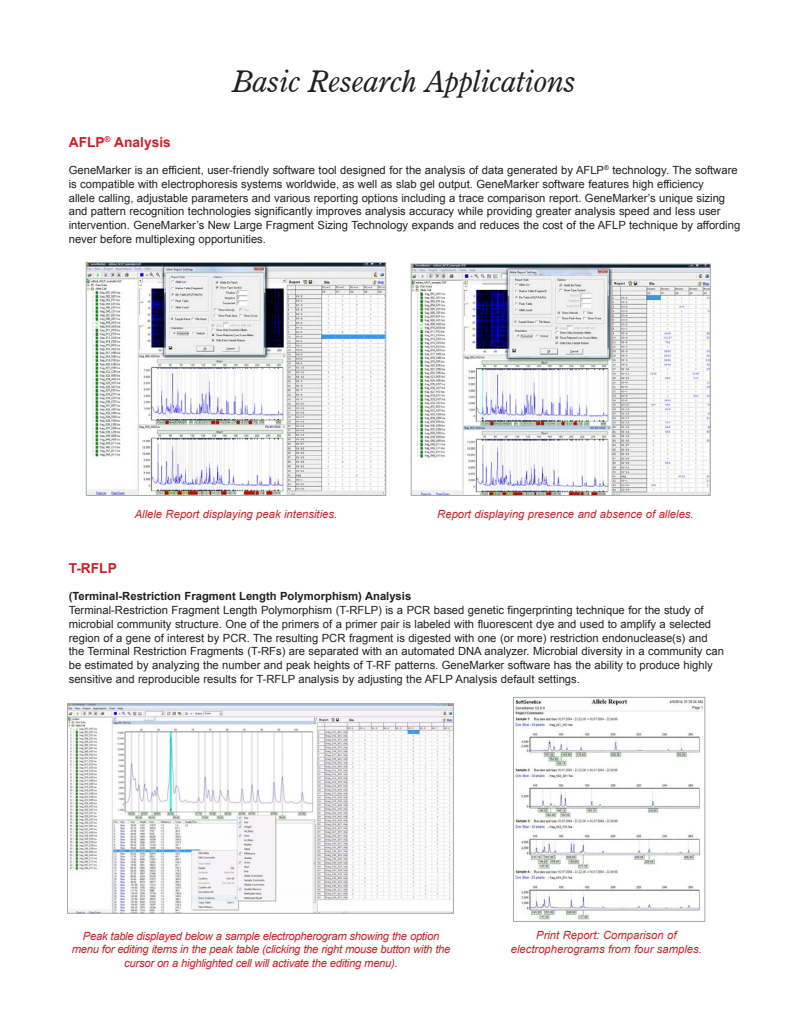
<style>
.page{position:relative;width:810px;height:1035px;background:#fff}
.page>*{position:absolute;margin:0;border:0;box-sizing:border-box;transform-origin:0 0}
.t1{font:italic 30px "Century Oldstyle BT";color:#231f20}
.t2{font:700 13.75px "Arial";color:#cb2027}
.t3{font:11.25px/13.8px "Arial";color:#231f20}
.t4{font:italic 11.25px/13.8px "Arial";letter-spacing:-.025em;color:#cb2027;text-align:center}
.t5{font:italic 11.25px "Arial";color:#cb2027}
.t6{font:700 11.25px "Arial";color:#231f20}
</style>
<div class="page">
<img style="left:88px;top:264px;width:296px;height:230px">
<div style="left:86px;top:262px;width:300px;height:234px;border:1px solid #a1ada5"></div>
<img style="left:413px;top:266px;width:296px;height:228px">
<div style="left:411px;top:264px;width:300px;height:232px;border:1px solid #a1ada5"></div>
<img style="left:69px;top:706px;width:383px;height:206px">
<div style="left:67px;top:704px;width:387px;height:210px;border:1px solid #a1ada5"></div>
<img style="left:515px;top:699px;width:188px;height:221px">
<div style="left:513px;top:697px;width:192px;height:225px;border:1px solid #a1ada5"></div>
<p class="t1" style="left:233px;top:63px;width:345px">Basic Research Applications</p>
<p class="t2" style="left:69px;top:132px;width:104px">AFLP<sup>®</sup> Analysis</p>
<p class="t3" style="left:69px;top:163px;width:673px">GeneMarker is an efficient, user-friendly software tool designed for the analysis of data generated by AFLP<sup>®</sup> technology. The software is compatible with electrophoresis systems worldwide, as well as slab gel output. GeneMarker software features high efficiency<br>allele calling, adjustable parameters and various reporting options including a trace comparison report. GeneMarker’s unique sizing and pattern recognition technologies significantly improves analysis accuracy while providing greater analysis speed and less user intervention. GeneMarker’s New Large Fragment Sizing Technology expands and reduces the cost of the AFLP technique by affording never before multiplexing opportunities.</p>
<p class="t5" style="left:135px;top:507px;width:204px">Allele Report displaying peak intensities.</p>
<p class="t5" style="left:437px;top:507px;width:258px">Report displaying presence and absence of alleles.</p>
<p class="t2" style="left:69px;top:558px;width:50px">T-RFLP</p>
<p class="t6" style="left:69px;top:588px;width:344px">(Terminal-Restriction Fragment Length Polymorphism) Analysis</p>
<p class="t3" style="left:69px;top:603px;width:657px">Terminal-Restriction Fragment Length Polymorphism (T-RFLP) is a PCR based genetic fingerprinting technique for the study of microbial community structure. One of the primers of a primer pair is labeled with fluorescent dye and used to amplify a selected region of a gene of interest by PCR. The resulting PCR fragment is digested with one (or more) restriction endonuclease(s) and the Terminal Restriction Fragments (T-RFs) are separated with an automated DNA analyzer. Microbial diversity in a community can be estimated by analyzing the number and peak heights of T-RF patterns. GeneMarker software has the ability to produce highly sensitive and reproducible results for T-RFLP analysis by adjusting the AFLP Analysis default settings.</p>
<p class="t4" style="left:72px;top:929px;width:380px">Peak table displayed below a sample electropherogram showing the option menu for editing items in the peak table (clicking the right mouse button with the cursor on a highlighted cell will activate the editing menu).</p>
<p class="t5" style="left:536px;top:928px;width:142px">Print Report: Comparison of</p>
<p class="t5" style="left:511px;top:942px;width:193px">electropherograms from four samples.</p>
</div>
